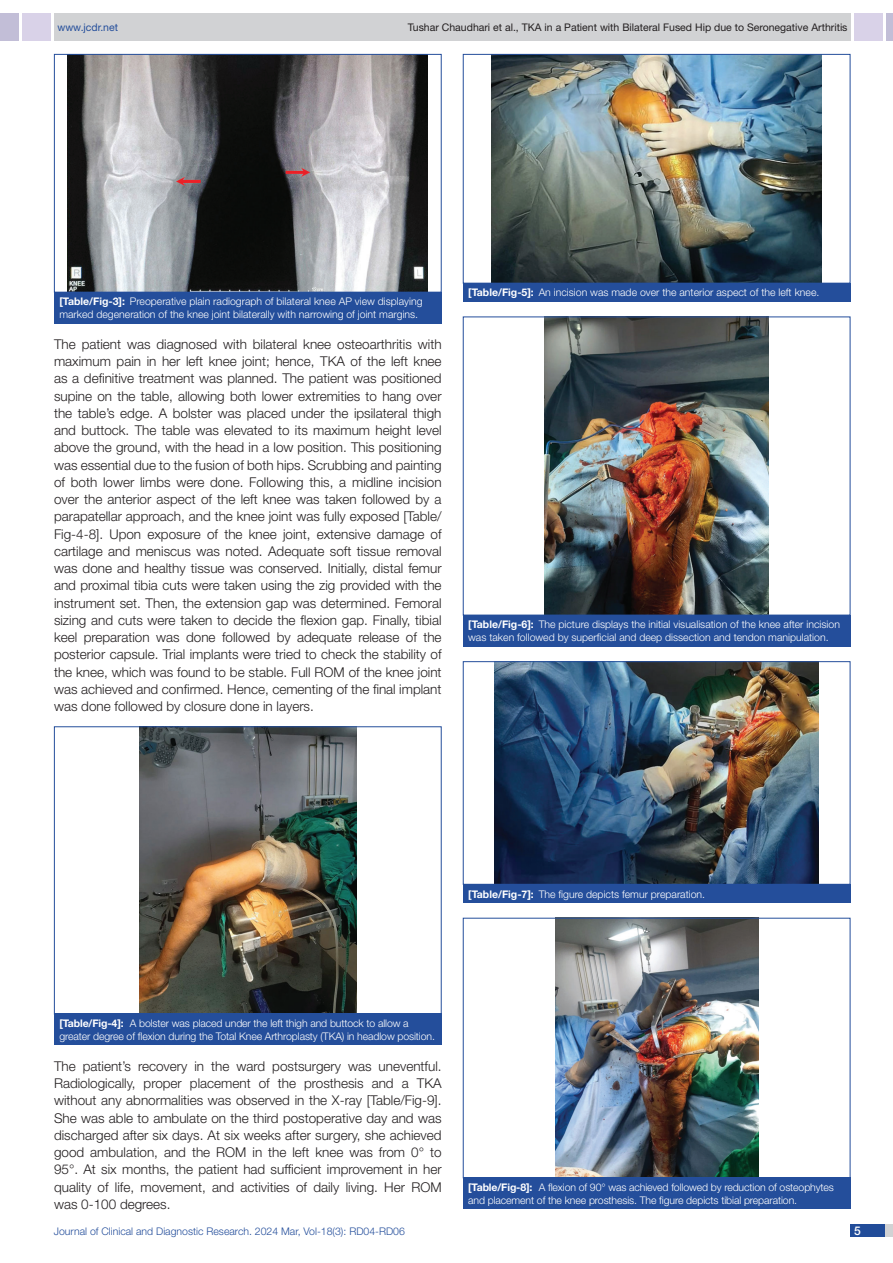
<style>
.page{position:relative;width:893px;height:1263px;background:#fff}
.page>*{position:absolute;margin:0;border:0;box-sizing:border-box;transform-origin:0 0}
.Body_text{font:300 13.5px/17.2px "Helvetica Neue";color:#231f20;text-align:justify}
.t1{font:500 12px "Helvetica Neue";color:#fff}
.TABLE_FIG{font:300 10.5px/12.6px "Helvetica Neue";color:#fff}
.t2{font:10.5px "Helvetica Neue";color:#231f20}
.t3{font:300 10.5px "Helvetica Neue";color:#244e9b}
.t4{font:10.5px "Helvetica Neue";color:#244e9b}
.s1{font-weight:700}
</style>
<div class="page">
<div style="left:54px;top:13px;width:796px;height:28px;background:#d1d2d4"></div>
<div style="left:0;top:13px;width:19px;height:28px;background:#c2bed7"></div>
<div style="left:22px;top:13px;width:29px;height:28px;background:#d9d2e8"></div>
<div style="left:886px;top:13px;width:7px;height:28px;background:#c2bed7"></div>
<div style="left:854px;top:13px;width:29px;height:28px;background:#d9d2e8"></div>
<div style="left:850px;top:1224px;width:43px;height:13px;background:#d1d2d4"></div>
<div style="left:850px;top:1224px;width:35px;height:13px;background:#214c99"></div>
<img style="left:68px;top:56px;width:360px;height:234px">
<div style="left:54px;top:54px;width:388px;height:238px;border:1px solid #244e9b"></div>
<div style="left:54px;top:292px;width:388px;height:31px;background:#244e9b"></div>
<img style="left:545px;top:318px;width:223px;height:295px">
<div style="left:463px;top:316px;width:387px;height:299px;border:1px solid #244e9b"></div>
<div style="left:463px;top:615px;width:387px;height:31px;background:#244e9b"></div>
<img style="left:492px;top:56px;width:330px;height:226px">
<div style="left:463px;top:54px;width:387px;height:230px;border:1px solid #244e9b"></div>
<div style="left:463px;top:283px;width:387px;height:19px;background:#244e9b"></div>
<img style="left:495px;top:663px;width:323px;height:220px">
<div style="left:463px;top:661px;width:387px;height:224px;border:1px solid #244e9b"></div>
<div style="left:463px;top:884px;width:387px;height:19px;background:#244e9b"></div>
<img style="left:555px;top:920px;width:203px;height:256px">
<div style="left:463px;top:918px;width:387px;height:260px;border:1px solid #244e9b"></div>
<div style="left:463px;top:1177px;width:387px;height:32px;background:#244e9b"></div>
<img style="left:139px;top:728px;width:218px;height:284px">
<div style="left:54px;top:726px;width:388px;height:288px;border:1px solid #244e9b"></div>
<div style="left:54px;top:1014px;width:388px;height:31px;background:#244e9b"></div>
<p class="t4" style="left:57px;top:21px;width:62px">www.jcdr.net</p>
<p class="t2" style="left:408px;top:21px;width:441px">Tushar Chaudhari et al., TKA in a Patient with Bilateral Fused Hip due to Seronegative Arthritis</p>
<p class="TABLE_FIG" style="left:59px;top:295px;width:365px"><span class="s1">[Table/Fig-3]:</span> Preoperative plain radiograph of bilateral knee AP view displaying marked degeneration of the knee joint bilaterally with narrowing of joint margins.</p>
<p class="Body_text" style="left:54px;top:335px;width:389px">The patient was diagnosed with bilateral knee osteoarthritis with maximum pain in her left knee joint; hence, TKA of the left knee as a definitive treatment was planned. The patient was positioned supine on the table, allowing both lower extremities to hang over the table’s edge. A bolster was placed under the ipsilateral thigh and buttock. The table was elevated to its maximum height level above the ground, with the head in a low position. This positioning was essential due to the fusion of both hips. Scrubbing and painting of both lower limbs were done. Following this, a midline incision over the anterior aspect of the left knee was taken followed by a parapatellar approach, and the knee joint was fully exposed [Table/ Fig-4-8]. Upon exposure of the knee joint, extensive damage of cartilage and meniscus was noted. Adequate soft tissue removal was done and healthy tissue was conserved. Initially, distal femur and proximal tibia cuts were taken using the zig provided with the instrument set. Then, the extension gap was determined. Femoral sizing and cuts were taken to decide the flexion gap. Finally, tibial keel preparation was done followed by adequate release of the posterior capsule. Trial implants were tried to check the stability of the knee, which was found to be stable. Full ROM of the knee joint was achieved and confirmed. Hence, cementing of the final implant was done followed by closure done in layers.</p>
<p class="TABLE_FIG" style="left:468px;top:286px;width:353px"><span class="s1">[Table/Fig-5]:</span> An incision was made over the anterior aspect of the left knee.</p>
<p class="TABLE_FIG" style="left:468px;top:618px;width:373px"><span class="s1">[Table/Fig-6]:</span> The picture displays the initial visualisation of the knee after incision was taken followed by superficial and deep dissection and tendon manipulation.</p>
<p class="TABLE_FIG" style="left:468px;top:887px;width:238px"><span class="s1">[Table/Fig-7]:</span> The figure depicts femur preparation.</p>
<p class="TABLE_FIG" style="left:59px;top:1017px;width:377px"><span class="s1">[Table/Fig-4]:</span> A bolster was placed under the left thigh and buttock to allow a greater degree of flexion during the Total Knee Arthroplasty (TKA) in headlow position.</p>
<p class="Body_text" style="left:54px;top:1057px;width:389px">The patient’s recovery in the ward postsurgery was uneventful.<br>Radiologically, proper placement of the prosthesis and a TKA without any abnormalities was observed in the X-ray [Table/Fig-9].<br>She was able to ambulate on the third postoperative day and was discharged after six days. At six weeks after surgery, she achieved good ambulation, and the ROM in the left knee was from 0° to 95°. At six months, the patient had sufficient improvement in her quality of life, movement, and activities of daily living. Her ROM was 0-100 degrees.</p>
<p class="TABLE_FIG" style="left:468px;top:1181px;width:367px"><span class="s1">[Table/Fig-8]:</span> A flexion of 90° was achieved followed by reduction of osteophytes and placement of the knee prosthesis. The figure depicts tibial preparation.</p>
<p class="t3" style="left:54px;top:1225px;width:353px">Journal of Clinical and Diagnostic Research. 2024 Mar, Vol-18(3): RD04-RD06</p>
<p class="t1" style="left:854px;top:1223px;width:8px">5</p>
</div>
